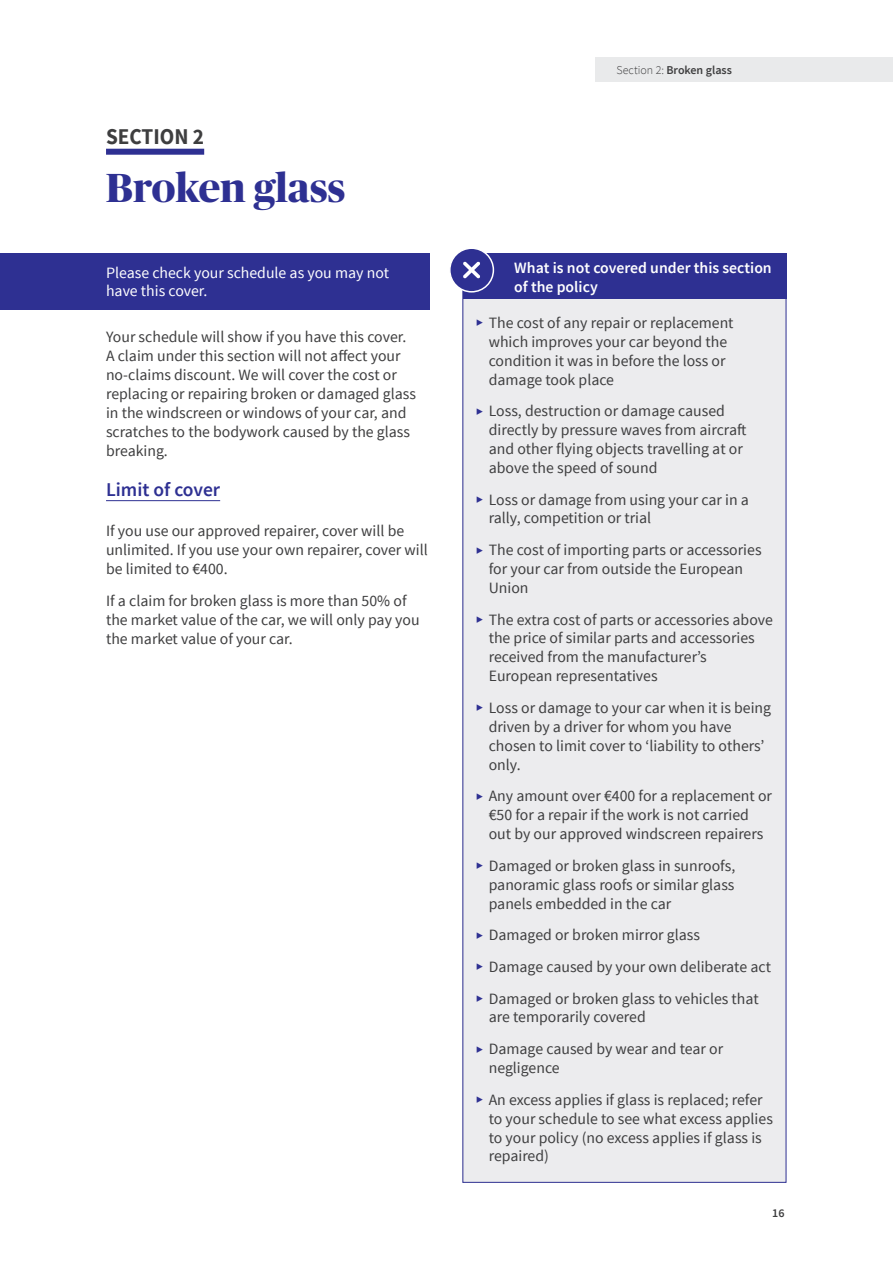
<style>
.page{position:relative;width:893px;height:1263px;background:#fff}
.page>*{position:absolute;margin:0;border:0;box-sizing:border-box;transform-origin:0 0}
._1_Sub_Heading{font:700 40.5px "Publico Banner";letter-spacing:.01em;color:#2e3092}
.section{font:700 22.5px "Source Sans Pro";color:#3e3e3f;scale:.95 1}
._2_Sub_Heading{font:600 19.5px "Source Sans Pro";color:#2e3092}
.Body{font:15.75px/18.9px "Source Sans Pro";color:#3e3e3f}
.Body-2{font:15.75px/18.9px "Source Sans Pro";color:#fff}
.Table__White_Semibold{font:600 15.75px/18.9px "Source Sans Pro";color:#fff}
.t1{font:600 12px "Source Sans Pro";color:#3e3e3f}
.s1{font-weight:300}
.s2{font-size:12px;color:#2e3092}
</style>
<div class="page">
<div style="left:595px;top:57px;width:298px;height:24px;background:#e9eaeb"></div>
<div style="left:463px;top:254px;width:323px;height:928px;background:#ececee"></div>
<div style="left:0;top:253px;width:429px;height:56px;background:#2e3092"></div>
<div style="left:463px;top:254px;width:323px;height:45px;background:#2e3092"></div>
<div style="left:450px;top:248px;width:43px;height:44px;background:#2e3092;border-radius:50%"></div>
<div style="left:449px;top:247px;width:45px;height:46px;border:2px solid #fff;border-radius:50%"></div>
<svg style="left:463px;top:262px;width:17px;height:16px"></svg>
<div style="left:106px;top:149px;width:98px;height:6px;background:#2e3092"></div>
<hr style="left:106px;top:500px;width:114px;height:1px;background:#2e3092">
<p class="section" style="left:106px;top:123px;width:105px">SECTION 2</p>
<p class="_1_Sub_Heading" style="left:106px;top:159px;width:241px">Broken glass</p>
<p class="t1" style="left:617px;top:62px;width:117px"><span class="s1">Section 2:</span> Broken glass</p>
<p class="Body-2" style="left:106px;top:263px;width:285px">Please check your schedule as you may not have this cover.</p>
<p class="Table__White_Semibold" style="left:514px;top:259px;width:259px">What is not covered under this section of the policy</p>
<p class="Body" style="left:106px;top:328px;width:312px">Your schedule will show if you have this cover.<br>A claim under this section will not affect your no-claims discount. We will cover the cost or replacing or repairing broken or damaged glass in the windscreen or windows of your car, and scratches to the bodywork caused by the glass breaking.</p>
<p class="_2_Sub_Heading" style="left:106px;top:477px;width:116px">Limit of cover</p>
<p class="Body" style="left:106px;top:522px;width:323px">If you use our approved repairer, cover will be unlimited. If you use your own repairer, cover will be limited to €400.</p>
<p class="Body" style="left:106px;top:591px;width:315px">If a claim for broken glass is more than 50% of the market value of the car, we will only pay you the market value of your car.</p>
<p class="Body" style="left:489px;top:313px;width:246px;text-indent:-13px"><span class="s2">▶</span> The cost of any repair or replacement which improves your car beyond the condition it was in before the loss or damage took place</p>
<p class="Body" style="left:489px;top:402px;width:259px;text-indent:-13px"><span class="s2">▶</span> Loss, destruction or damage caused directly by pressure waves from aircraft and other flying objects travelling at or above the speed of sound</p>
<p class="Body" style="left:489px;top:490px;width:262px;text-indent:-13px"><span class="s2">▶</span> Loss or damage from using your car in a rally, competition or trial</p>
<p class="Body" style="left:489px;top:541px;width:274px;text-indent:-13px"><span class="s2">▶</span> The cost of importing parts or accessories for your car from outside the European<br>Union</p>
<p class="Body" style="left:489px;top:610px;width:286px;text-indent:-13px"><span class="s2">▶</span> The extra cost of parts or accessories above the price of similar parts and accessories received from the manufacturer’s European representatives</p>
<p class="Body" style="left:489px;top:698px;width:284px;text-indent:-13px"><span class="s2">▶</span> Loss or damage to your car when it is being driven by a driver for whom you have chosen to limit cover to ‘liability to others’ only.</p>
<p class="Body" style="left:489px;top:787px;width:285px;text-indent:-13px"><span class="s2">▶</span> Any amount over €400 for a replacement or €50 for a repair if the work is not carried out by our approved windscreen repairers</p>
<p class="Body" style="left:489px;top:856px;width:248px;text-align:justify;text-indent:-13px"><span class="s2">▶</span> Damaged or broken glass in sunroofs, panoramic glass roofs or similar glass panels embedded in the car</p>
<p class="Body" style="left:476px;top:926px;width:226px"><span class="s2">▶</span> Damaged or broken mirror glass</p>
<p class="Body" style="left:476px;top:957px;width:297px"><span class="s2">▶</span> Damage caused by your own deliberate act</p>
<p class="Body" style="left:489px;top:989px;width:272px;text-indent:-13px"><span class="s2">▶</span> Damaged or broken glass to vehicles that are temporarily covered</p>
<p class="Body" style="left:489px;top:1040px;width:236px;text-indent:-13px"><span class="s2">▶</span> Damage caused by wear and tear or negligence</p>
<p class="Body" style="left:489px;top:1090px;width:286px;text-indent:-13px"><span class="s2">▶</span> An excess applies if glass is replaced; refer to your schedule to see what excess applies to your policy (no excess applies if glass is repaired)</p>
<p class="t1" style="left:772px;top:1206px;width:14px">16</p>
</div>
